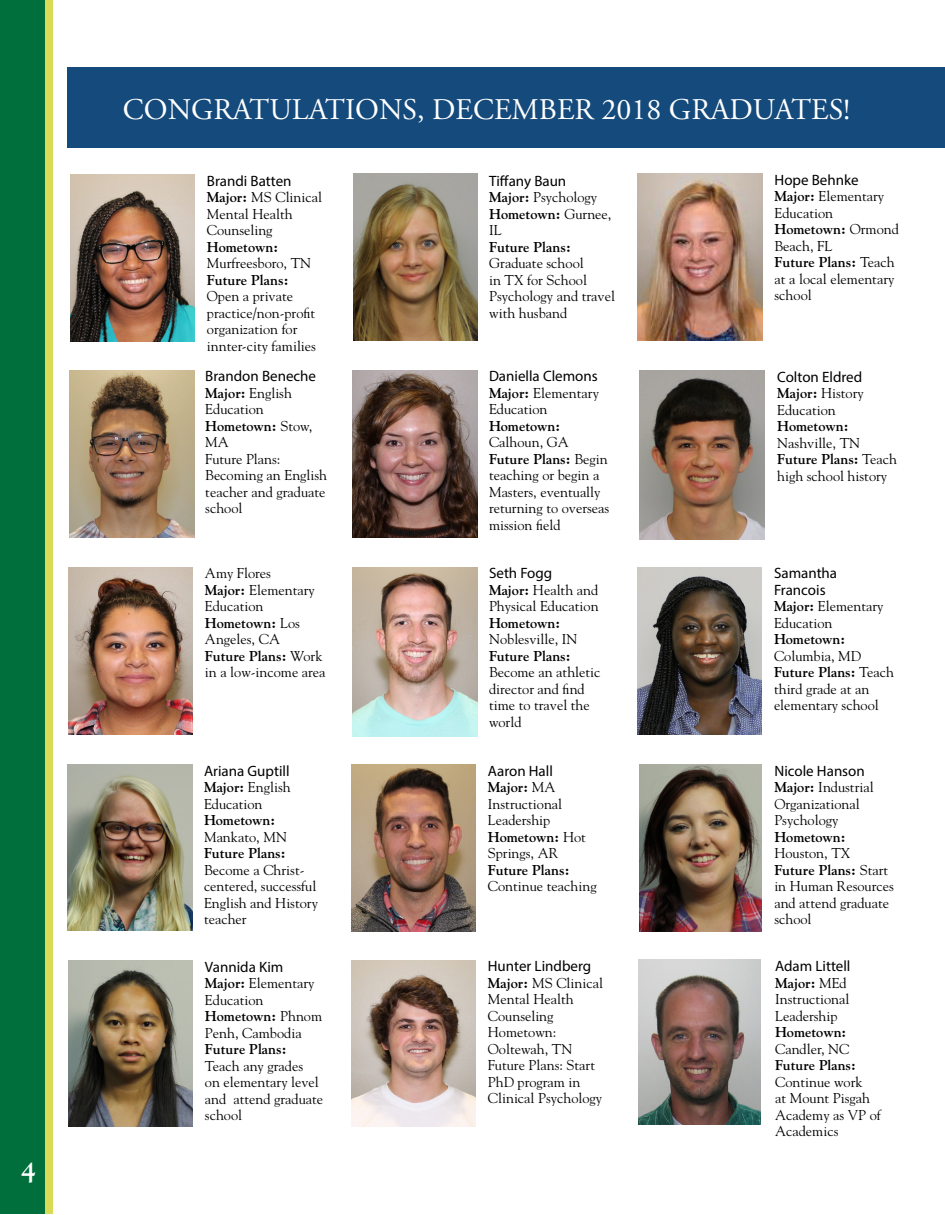
<style>
.page{position:relative;width:945px;height:1215px;background:#fff}
.page>*{position:absolute;margin:0;border:0;box-sizing:border-box;transform-origin:0 0}
.t1{font:30px "Adobe Garamond Pro";color:#fff}
.t2{font:700 27px "Goudy Std";color:#fff}
.t3{font:15px/16.5px "Myriad Pro";color:#000}
.t4{font:14.25px/16.5px "Goudy Std";color:#000}
.t5{font:700 14.25px "Goudy Std";color:#000}
.t6{font:700 14.1px "Goudy Std";color:#000}
.s1{font-weight:700}
</style>
<div class="page">
<div style="left:8px;top:0;width:45px;height:1214px;background:#d9da55"></div>
<div style="left:0;top:0;width:45px;height:1214px;background:#006f3c"></div>
<div style="left:68px;top:68px;width:877px;height:80px;background:#144a7c"></div>
<img style="left:351px;top:764px;width:125px;height:167px">
<img style="left:638px;top:567px;width:124px;height:167px">
<img style="left:67px;top:765px;width:125px;height:166px">
<img style="left:639px;top:764px;width:123px;height:168px">
<img style="left:638px;top:173px;width:124px;height:167px">
<img style="left:352px;top:370px;width:125px;height:167px">
<img style="left:68px;top:960px;width:125px;height:166px">
<img style="left:353px;top:173px;width:125px;height:167px">
<img style="left:639px;top:370px;width:125px;height:170px">
<img style="left:351px;top:961px;width:125px;height:166px">
<img style="left:70px;top:370px;width:124px;height:167px">
<img style="left:70px;top:174px;width:125px;height:167px">
<img style="left:352px;top:567px;width:125px;height:170px">
<img style="left:639px;top:960px;width:122px;height:165px">
<img style="left:68px;top:568px;width:125px;height:167px">
<h2 class="t2" style="left:21px;top:1155px;width:17px">4</h2>
<h1 class="t1" style="left:123px;top:91px;width:728px">CONGRATULATIONS, DECEMBER 2018 GRADUATES!</h1>
<p class="t3" style="left:207px;top:172px;width:86px">Brandi Batten</p>
<p class="t4" style="left:207px;top:189px;width:117px"><span class="s1">Major:</span> MS Clinical<br>Mental Health<br>Counseling</p>
<p class="t5" style="left:207px;top:238px;width:73px">Hometown:</p>
<p class="t4" style="left:207px;top:255px;width:106px">Murfreesboro, TN</p>
<p class="t5" style="left:207px;top:271px;width:83px">Future Plans:</p>
<p class="t4" style="left:207px;top:288px;width:111px">Open a private practice/non-profit organization for innter-city families</p>
<p class="t3" style="left:205px;top:368px;width:112px">Brandon Beneche</p>
<p class="t4" style="left:205px;top:385px;width:123px"><span class="s1">Major:</span> English<br>Education<br><span class="s1">Hometown:</span> Stow,<br>MA<br>Future Plans:<br>Becoming an English teacher and graduate school</p>
<p class="t4" style="left:205px;top:565px;width:122px">Amy Flores<br><span class="s1">Major:</span> Elementary<br>Education<br><span class="s1">Hometown:</span> Los<br>Angeles, CA<br><span class="s1">Future Plans:</span> Work in a low-income area</p>
<p class="t3" style="left:204px;top:762px;width:87px">Ariana Guptill</p>
<p class="t4" style="left:204px;top:779px;width:88px"><span class="s1">Major:</span> English<br>Education</p>
<p class="t5" style="left:204px;top:812px;width:73px">Hometown:</p>
<p class="t4" style="left:204px;top:828px;width:85px">Mankato, MN</p>
<p class="t5" style="left:204px;top:845px;width:83px">Future Plans:</p>
<p class="t4" style="left:204px;top:861px;width:116px">Become a Christ&shy;centered, successful<br>English and History teacher</p>
<p class="t3" style="left:205px;top:958px;width:80px">Vannida Kim</p>
<p class="t4" style="left:205px;top:975px;width:119px"><span class="s1">Major:</span> Elementary<br>Education<br><span class="s1">Hometown:</span> Phnom<br>Penh, Cambodia</p>
<p class="t5" style="left:205px;top:1041px;width:83px">Future Plans:</p>
<p class="t4" style="left:205px;top:1057px;width:120px">Teach any grades<br>on elementary level and attend graduate school</p>
<p class="t3" style="left:489px;top:172px;width:79px">Tiffany Baun</p>
<p class="t4" style="left:489px;top:189px;width:124px"><span class="s1">Major:</span> Psychology<br><span class="s1">Hometown:</span> Gurnee,<br>IL</p>
<p class="t5" style="left:489px;top:238px;width:83px">Future Plans:</p>
<p class="t4" style="left:489px;top:255px;width:127px">Graduate school<br>in TX for School<br>Psychology and travel with husband</p>
<p class="t3" style="left:489px;top:368px;width:110px">Daniella Clemons</p>
<p class="t4" style="left:489px;top:385px;width:112px"><span class="s1">Major:</span> Elementary<br>Education</p>
<p class="t5" style="left:489px;top:417px;width:73px">Hometown:</p>
<p class="t4" style="left:489px;top:434px;width:122px">Calhoun, GA<br><span class="s1">Future Plans:</span> Begin teaching or begin a<br>Masters, eventually returning to overseas mission field</p>
<p class="t3" style="left:489px;top:565px;width:65px">Seth Fogg</p>
<p class="t4" style="left:489px;top:582px;width:111px"><span class="s1">Major:</span> Health and<br>Physical Education</p>
<p class="t5" style="left:489px;top:615px;width:73px">Hometown:</p>
<p class="t4" style="left:489px;top:631px;width:90px">Noblesville, IN</p>
<p class="t5" style="left:489px;top:648px;width:83px">Future Plans:</p>
<p class="t4" style="left:489px;top:664px;width:113px">Become an athletic director and find time to travel the world</p>
<p class="t3" style="left:488px;top:762px;width:67px">Aaron Hall</p>
<p class="t4" style="left:488px;top:779px;width:100px"><span class="s1">Major:</span> MA<br>Instructional<br>Leadership<br><span class="s1">Hometown:</span> Hot<br>Springs, AR</p>
<p class="t5" style="left:488px;top:861px;width:83px">Future Plans:</p>
<p class="t4" style="left:488px;top:878px;width:110px">Continue teaching</p>
<p class="t3" style="left:488px;top:958px;width:105px">Hunter Lindberg</p>
<p class="t4" style="left:488px;top:974px;width:117px"><span class="s1">Major:</span> MS Clinical<br>Mental Health<br>Counseling<br>Hometown:<br>Ooltewah, TN<br>Future Plans: Start<br>PhD program in<br>Clinical Psychology</p>
<p class="t3" style="left:775px;top:171px;width:86px">Hope Behnke</p>
<p class="t4" style="left:775px;top:188px;width:126px"><span class="s1">Major:</span> Elementary<br>Education<br><span class="s1">Hometown:</span> Ormond<br>Beach, FL<br><span class="s1">Future Plans:</span> Teach at a local elementary school</p>
<p class="t3" style="left:777px;top:368px;width:87px">Colton Eldred</p>
<p class="t4" style="left:777px;top:385px;width:88px"><span class="s1">Major:</span> History<br>Education</p>
<p class="t5" style="left:777px;top:418px;width:73px">Hometown:</p>
<p class="t4" style="left:777px;top:435px;width:121px">Nashville, TN<br><span class="s1">Future Plans:</span> Teach high school history</p>
<p class="t3" style="left:774px;top:565px;width:65px">Samantha<br>Francois</p>
<p class="t4" style="left:774px;top:598px;width:111px"><span class="s1">Major:</span> Elementary<br>Education</p>
<p class="t5" style="left:774px;top:631px;width:73px">Hometown:</p>
<p class="t4" style="left:774px;top:648px;width:121px">Columbia, MD<br><span class="s1">Future Plans:</span> Teach third grade at an elementary school</p>
<p class="t3" style="left:774px;top:762px;width:92px">Nicole Hanson</p>
<p class="t4" style="left:774px;top:779px;width:101px"><span class="s1">Major:</span> Industrial<br>Organizational<br>Psychology</p>
<p class="t5" style="left:774px;top:828px;width:73px">Hometown:</p>
<p class="t4" style="left:774px;top:845px;width:121px">Houston, TX<br><span class="s1">Future Plans:</span> Start in Human Resources and attend graduate school</p>
<p class="t3" style="left:775px;top:958px;width:77px">Adam Littell</p>
<p class="t4" style="left:775px;top:974px;width:76px"><span class="s1">Major:</span> MEd<br>Instructional<br>Leadership</p>
<p class="t5" style="left:775px;top:1024px;width:73px">Hometown:</p>
<p class="t4" style="left:775px;top:1040px;width:76px">Candler, NC</p>
<p class="t6" style="left:775px;top:1057px;width:82px">Future Plans:</p>
<p class="t4" style="left:775px;top:1073px;width:107px">Continue work<br>at Mount Pisgah<br>Academy as VP of<br>Academics</p>
</div>
